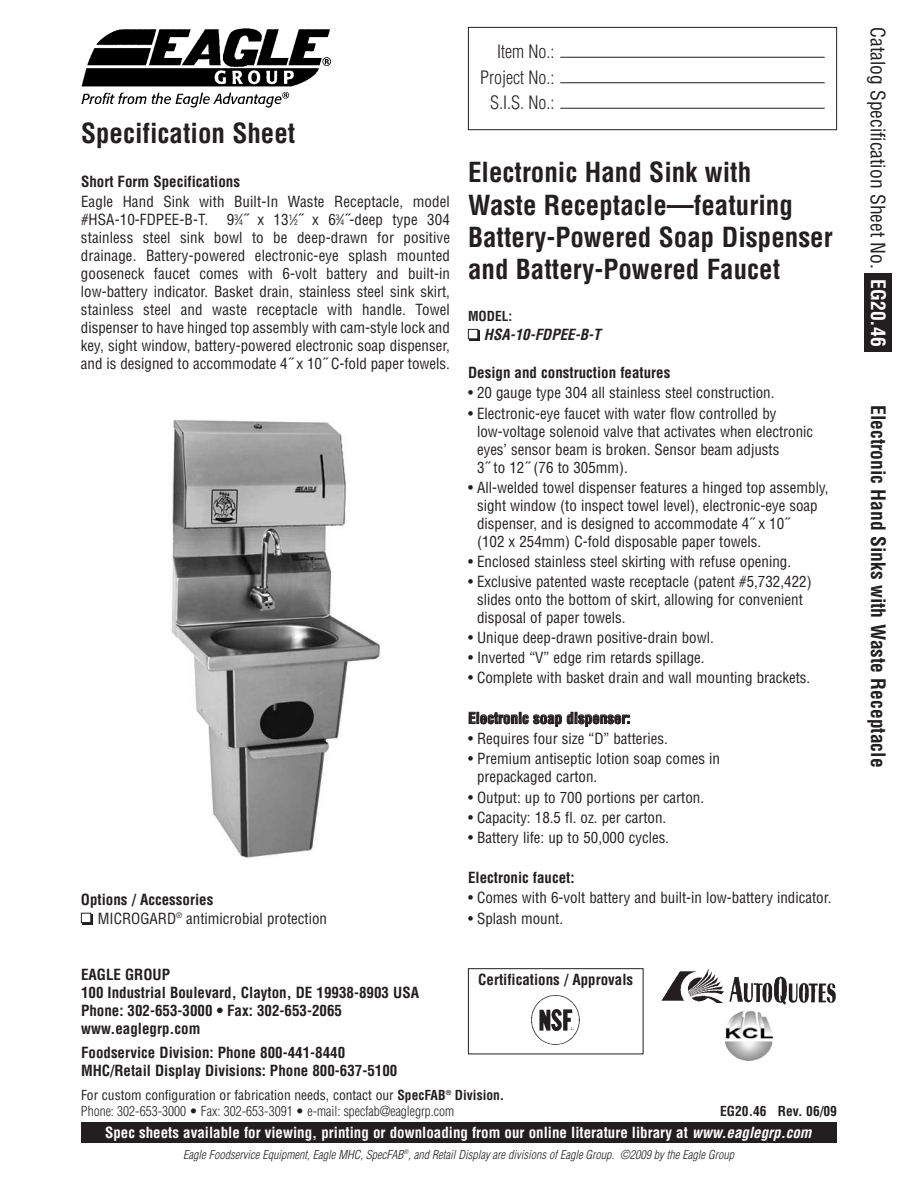
<style>
.page{position:relative;width:918px;height:1188px;background:#fff}
.page>*{position:absolute;margin:0;border:0;box-sizing:border-box;transform-origin:0 0}
.t1{font:700 condensed 27px/32.4px "Helvetica";color:#231f20}
.t2{font:700 condensed 19.5px "Helvetica";color:#231f20}
.t3{font:condensed 19.5px "Helvetica";color:#231f20}
.t4{font:300 condensed 18px/25.5px "Helvetica";color:#231f20;text-align:right}
.t5{font:condensed 15px/18px "Helvetica";color:#231f20}
.t6{font:700 condensed 15px/18px "Helvetica";color:#231f20}
.t7{font:700 condensed 15px "Helvetica";color:#fff}
.t8{font:italic 700 condensed 15px "Helvetica";color:#231f20}
.t9{font:300 condensed 13.5px/16.2px "Helvetica";color:#231f20}
.t10{font:700 condensed 13.5px "Helvetica";color:#231f20}
.t11{font:italic 300 condensed 12px "Helvetica";color:#231f20}
.s1{font-size:7.5px}
.s2{font-weight:400}
.s3{font-weight:700}
.s4{font-style:italic}
.s5{font-weight:700;color:#fff}
</style>
<div class="page">
<div style="left:864px;top:274px;width:28px;height:78px;background:#231f20"></div>
<div style="left:468px;top:27px;width:369px;height:103px;border:1px solid #231f20"></div>
<hr style="left:560px;top:82px;width:265px;height:1px;background:#231f20">
<hr style="left:560px;top:57px;width:265px;height:1px;background:#231f20">
<hr style="left:560px;top:108px;width:265px;height:1px;background:#231f20">
<div style="left:81px;top:1122px;width:756px;height:21px;background:#231f20"></div>
<div style="left:470px;top:331px;width:10px;height:10px;background:#231f20"></div>
<div style="left:468px;top:329px;width:10px;height:10px;background:#fff"></div>
<div style="left:468px;top:329px;width:10px;height:10px;border:1px solid #231f20"></div>
<div style="left:82px;top:914px;width:11px;height:10px;background:#231f20"></div>
<div style="left:81px;top:913px;width:10px;height:10px;background:#fff"></div>
<div style="left:81px;top:913px;width:10px;height:10px;border:1px solid #231f20"></div>
<svg style="left:724px;top:1010px;width:51px;height:51px"></svg>
<img style="left:724px;top:1011px;width:51px;height:49px;border-radius:50%">
<img style="left:662px;top:969px;width:174px;height:35px">
<div style="left:468px;top:968px;width:175px;height:86px;border:1px solid #231f20"></div>
<img style="left:531px;top:994px;width:50px;height:51px;border-radius:50%">
<img style="left:81px;top:28px;width:250px;height:79px">
<img style="left:171px;top:419px;width:210px;height:439px">
<h1 class="t1" style="left:81px;top:117px;width:216px">Specification Sheet</h1>
<p class="t6" style="left:81px;top:173px;width:161px">Short Form Specifications</p>
<p class="t5" style="left:81px;top:193px;width:370px">Eagle Hand Sink with Built-In Waste Receptacle, model #HSA-10-FDPEE-B-T.</p>
<p class="t5" style="left:81px;top:211px;width:371px;text-align:justify;text-indent:146px">9<sup>3</sup>⁄<span class="s1">4</span>˝ x 13<sup>1</sup>⁄<span class="s1">2</span>˝ x 6<sup>3</sup>⁄<span class="s1">4</span>˝-deep type 304 stainless steel sink bowl to be deep-drawn for positive drainage. Battery-powered electronic-eye splash mounted gooseneck faucet comes with 6-volt battery and built-in low-battery indicator. Basket drain, stainless steel sink skirt, stainless steel and waste receptacle with handle. Towel dispenser to have hinged top assembly with cam-style lock and key, sight window, battery-powered electronic soap dispenser, and is designed to accommodate 4˝ x 10˝ C-fold paper towels.</p>
<p class="t6" style="left:81px;top:891px;width:134px">Options / Accessories</p>
<p class="t5" style="left:98px;top:910px;width:231px">MICROGARD<sup>®</sup> antimicrobial protection</p>
<p class="t6" style="left:81px;top:965px;width:340px">EAGLE GROUP<br>100 Industrial Boulevard, Clayton, DE 19938-8903 USA<br>Phone: 302-653-3000 • Fax: 302-653-2065 www.eaglegrp.com</p>
<p class="t6" style="left:81px;top:1044px;width:318px">Foodservice Division: Phone 800-441-8440<br>MHC/Retail Display Divisions: Phone 800-637-5100</p>
<p class="t4" style="left:480px;top:39px;width:76px">Item No.:<br>Project No.:<br>S.I.S. No.:</p>
<h1 class="t1" style="left:468px;top:157px;width:366px">Electronic Hand Sink with<br>Waste Receptacle—featuring<br>Battery-Powered Soap Dispenser and Battery-Powered Faucet</h1>
<p class="t10" style="left:468px;top:308px;width:46px">MODEL:</p>
<p class="t8" style="left:484px;top:326px;width:118px">HSA-10-FDPEE-B-T</p>
<p class="t6" style="left:468px;top:364px;width:204px">Design and construction features</p>
<p class="t5" style="left:468px;top:384px;width:308px">• 20 gauge type 304 all stainless steel construction.</p>
<p class="t5" style="left:477px;top:404px;width:338px;text-indent:-9px">• Electronic-eye faucet with water flow controlled by low-voltage solenoid valve that activates when electronic eyes’ sensor beam is broken. Sensor beam adjusts<br>3˝ to 12˝ (76 to 305mm).</p>
<p class="t5" style="left:477px;top:479px;width:353px;text-indent:-9px">• All-welded towel dispenser features a hinged top assembly, sight window (to inspect towel level), electronic-eye soap dispenser, and is designed to accommodate 4˝ x 10˝<br>(102 x 254mm) C-fold disposable paper towels.</p>
<p class="t5" style="left:468px;top:553px;width:325px">• Enclosed stainless steel skirting with refuse opening.</p>
<p class="t5" style="left:477px;top:573px;width:336px;text-indent:-9px">• Exclusive patented waste receptacle (patent #5,732,422) slides onto the bottom of skirt, allowing for convenient disposal of paper towels.</p>
<p class="t5" style="left:468px;top:629px;width:247px">• Unique deep-drawn positive-drain bowl.</p>
<p class="t5" style="left:468px;top:649px;width:238px">• Inverted “V” edge rim retards spillage.</p>
<p class="t5" style="left:468px;top:669px;width:344px">• Complete with basket drain and wall mounting brackets.</p>
<p class="t6" style="left:468px;top:709px;width:164px">Electronic soap dispenser:</p>
<p class="t5" style="left:468px;top:730px;width:202px">• Requires four size “D” batteries.</p>
<p class="t5" style="left:477px;top:750px;width:245px;text-indent:-9px">• Premium antiseptic lotion soap comes in prepackaged carton.</p>
<p class="t5" style="left:468px;top:788px;width:238px">• Output: up to 700 portions per carton.</p>
<p class="t5" style="left:468px;top:809px;width:200px">• Capacity: 18.5 fl. oz. per carton.</p>
<p class="t5" style="left:468px;top:829px;width:203px">• Battery life: up to 50,000 cycles.</p>
<p class="t6" style="left:468px;top:869px;width:108px">Electronic faucet:</p>
<p class="t5" style="left:468px;top:889px;width:365px">• Comes with 6-volt battery and built-in low-battery indicator.</p>
<p class="t5" style="left:468px;top:909px;width:97px">• Splash mount.</p>
<p class="t6" style="left:478px;top:971px;width:156px">Certifications / Approvals</p>
<p class="t9" style="left:81px;top:1087px;width:425px"><span class="s2">For custom configuration or fabrication needs, contact our</span> <span class="s3">SpecFAB</span><sup>®</sup> <span class="s3">Division.<br></span>Phone: 302-653-3000 • Fax: 302-653-3091 • e-mail: specfab@eaglegrp.com</p>
<p class="t10" style="left:720px;top:1103px;width:118px">EG20.46 Rev. 06/09</p>
<p class="t7" style="left:105px;top:1124px;width:708px">Spec sheets available for viewing, printing or downloading from our online literature library at <span class="s4">www.eaglegrp.com</span></p>
<p class="t11" style="left:183px;top:1148px;width:552px">Eagle Foodservice Equipment, Eagle MHC, SpecFAB<sup>®</sup>, and Retail Display are divisions of Eagle Group. ©2009 by the Eagle Group</p>
<h2 class="t3" style="left:889px;top:27px;width:321px;rotate:90deg">Catalog Specification Sheet No. <span class="s5">EG20.46</span></h2>
<h2 class="t2" style="left:889px;top:405px;width:364px;rotate:90deg">Electronic Hand Sinks with Waste Receptacle</h2>
</div>
